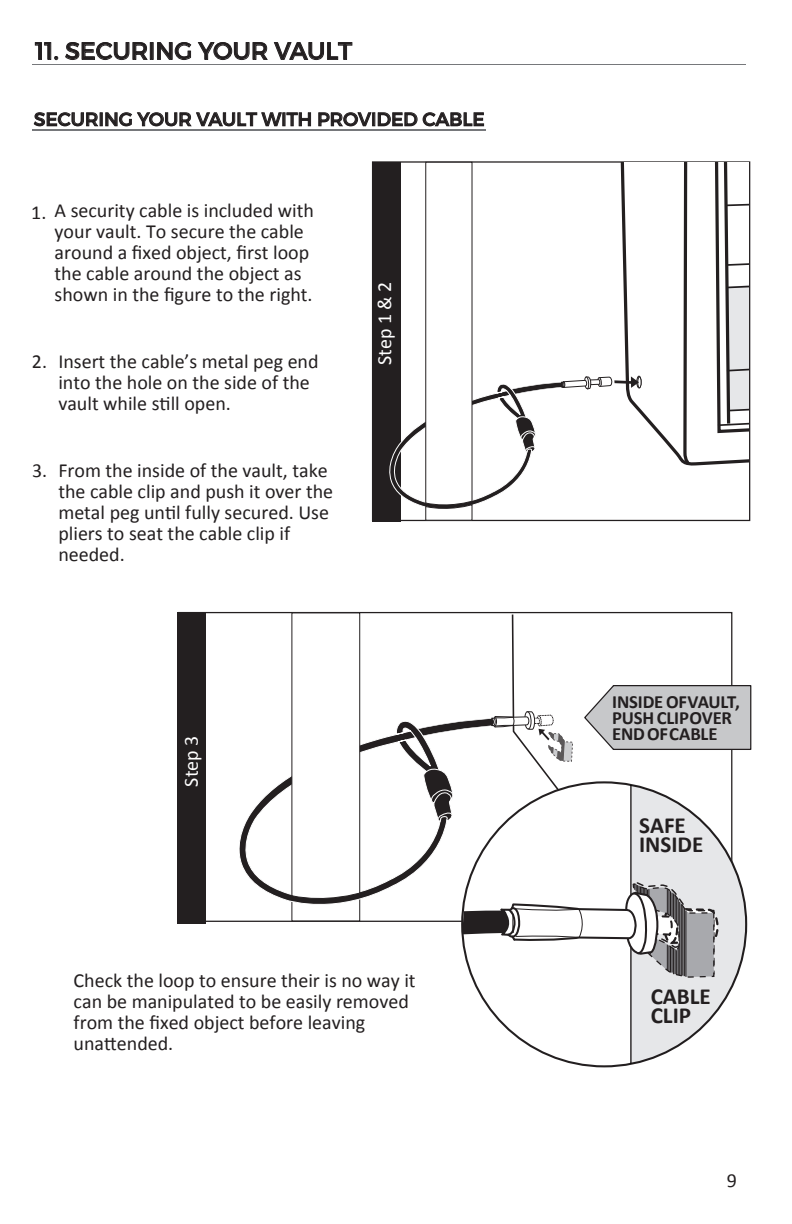
<style>
.page{position:relative;width:792px;height:1224px;background:#fff}
.page>*{position:absolute;margin:0;border:0;box-sizing:border-box;transform-origin:0 0}
.t1{font:24px "Montserrat";color:#231f20}
.t2{font:700 23.2px/19.2px "Calibri";color:#231f20}
.t3{font:20px/21px "Calibri";color:#231f20}
.t4{font:20px "Calibri";color:#fff}
.t5{font:700 18.6px/15.6px "Calibri";letter-spacing:-.01em;color:#231f20}
.t6{font:18.6px "Montserrat";color:#231f20}
</style>
<div class="page">
<svg style="left:35px;top:42px;width:23px;height:18px"></svg>
<svg style="left:65px;top:42px;width:83px;height:18px"></svg>
<div style="left:150px;top:42px;width:4px;height:18px;border:1px solid #231f20"></div>
<svg style="left:157px;top:42px;width:196px;height:18px"></svg>
<svg style="left:33px;top:112px;width:66px;height:15px"></svg>
<div style="left:100px;top:112px;width:3px;height:14px;border:1px solid #231f20"></div>
<svg style="left:105px;top:112px;width:206px;height:15px"></svg>
<svg style="left:318px;top:112px;width:166px;height:15px"></svg>
<hr style="left:33px;top:129px;width:453px;height:2px;background:#76787b">
<hr style="left:32px;top:64px;width:714px;height:1px;background:#76787b">
<div style="left:372px;top:163px;width:28px;height:359px;background:#231f20"></div>
<svg style="left:511px;top:613px;width:150px;height:71px"></svg>
<div style="left:178px;top:612px;width:28px;height:311px;background:#231f20"></div>
<svg style="left:239px;top:721px;width:178px;height:181px"></svg>
<svg style="left:291px;top:612px;width:70px;height:310px"></svg>
<svg style="left:417px;top:684px;width:335px;height:384px"></svg>
<svg style="left:385px;top:161px;width:363px;height:360px"></svg>
<p class="t1" style="left:35px;top:36px;width:319px">11. SECURING YOUR VAULT</p>
<p class="t6" style="left:34px;top:108px;width:452px">SECURING YOUR VAULT WITH PROVIDED CABLE</p>
<p class="t3" style="left:31px;top:200px;width:284px">1. A security cable is included with</p>
<p class="t3" style="left:55px;top:221px;width:260px">your vault. To secure the cable around a fixed object, first loop the cable around the object as shown in the figure to the right.</p>
<p class="t3" style="left:32px;top:350px;width:17px">2.</p>
<p class="t3" style="left:58px;top:350px;width:262px">Insert the cable’s metal peg end into the hole on the side of the vault while still open.</p>
<p class="t3" style="left:58px;top:460px;width:276px;text-indent:-26px">3. From the inside of the vault, take the cable clip and push it over the metal peg until fully secured. Use pliers to seat the cable clip if needed.</p>
<p class="t4" style="left:371px;top:365px;width:85px;rotate:-90deg">Step 1 &amp; 2</p>
<p class="t4" style="left:177px;top:787px;width:52px;rotate:-90deg">Step 3</p>
<p class="t3" style="left:74px;top:969px;width:344px">Check the loop to ensure their is no way it can be manipulated to be easily removed from the fixed object before leaving unattended.</p>
<p class="t5" style="left:612px;top:694px;width:129px">INSIDE OF VAULT,<br>PUSH CLIP OVER<br>END OF CABLE</p>
<p class="t2" style="left:639px;top:815px;width:66px">SAFE<br>INSIDE</p>
<p class="t2" style="left:651px;top:986px;width:62px">CABLE<br>CLIP</p>
<p class="t3" style="left:727px;top:1170px;width:12px">9</p>
</div>
